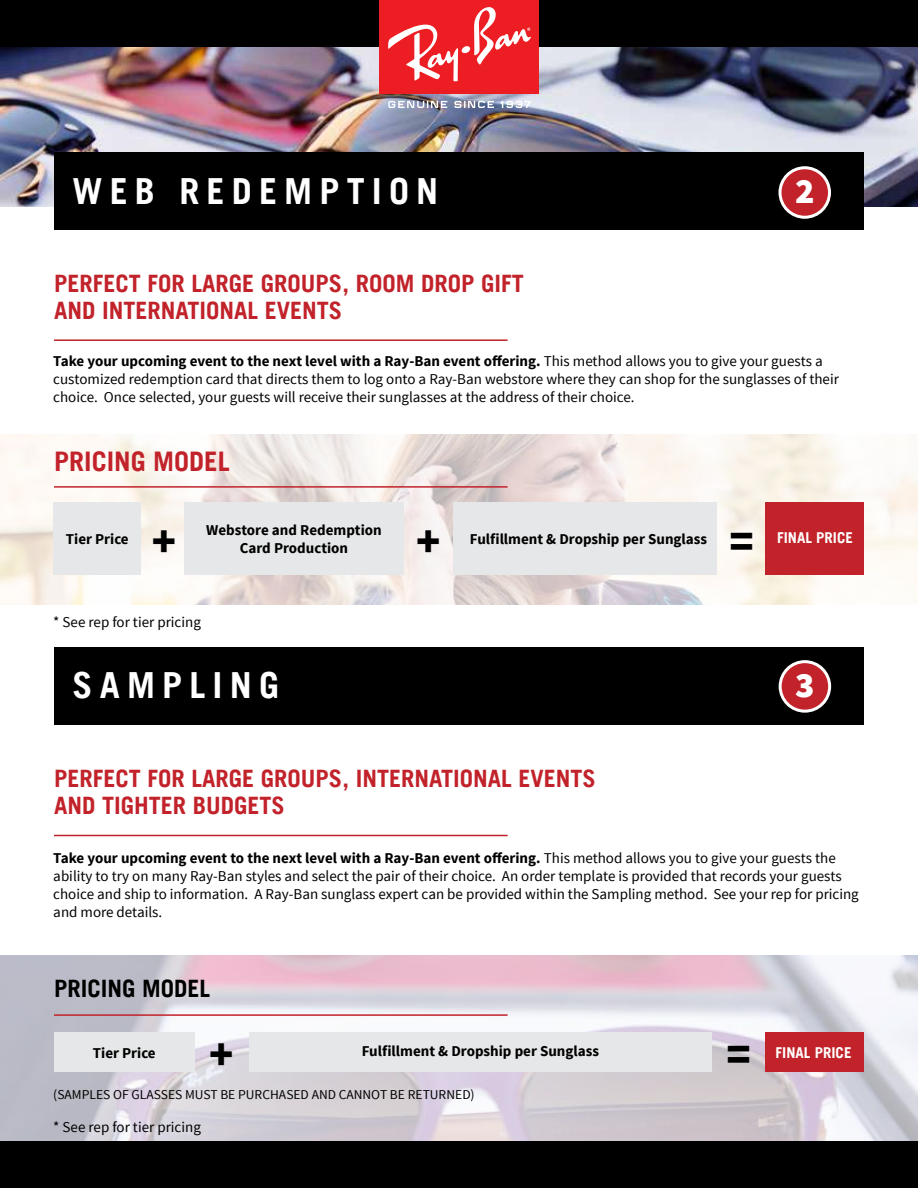
<style>
.page{position:relative;width:918px;height:1188px;background:#fff}
.page>*{position:absolute;margin:0;border:0;box-sizing:border-box;transform-origin:0 0}
.t1{font:900 45px "Source Sans Pro";color:#000}
.t2{font:700 36px "Trade Gothic LT";letter-spacing:.2em;color:#fff}
.t3{font:900 36px "Source Sans Pro";color:#fff}
.t4{font:700 27px "Trade Gothic LT";color:#c2222a}
.t5{font:700 24px/27px "Trade Gothic LT";color:#c2222a}
.t6{font:700 24px "Trade Gothic LT";color:#000}
.t7{font:15px/18px "Source Sans Pro";color:#000}
.t8{font:700 15px/18px "Source Sans Pro";color:#000;text-align:center}
.t9{font:700 15px "Trade Gothic LT";color:#fff}
.t10{font:13.5px "Source Sans Pro";color:#000}
.s1{font-weight:700}
</style>
<div class="page">
<img style="left:0;top:435px;width:918px;height:169px">
<img style="left:0;top:956px;width:918px;height:185px">
<div style="left:0;top:1141px;width:918px;height:47px;background:#000"></div>
<img style="left:0;top:47px;width:918px;height:160px">
<div style="left:54px;top:152px;width:810px;height:78px;background:#000"></div>
<div style="left:54px;top:648px;width:810px;height:77px;background:#000"></div>
<div style="left:780px;top:168px;width:50px;height:49px;background:#c2222a;border-radius:50%"></div>
<div style="left:779px;top:166px;width:52px;height:53px;border:3px solid #fff;border-radius:50%"></div>
<div style="left:780px;top:662px;width:50px;height:49px;background:#c2222a;border-radius:50%"></div>
<div style="left:779px;top:660px;width:52px;height:53px;border:3px solid #fff;border-radius:50%"></div>
<div style="left:184px;top:502px;width:220px;height:73px;background:#e6e7e8"></div>
<div style="left:453px;top:502px;width:263px;height:73px;background:#e6e7e8"></div>
<div style="left:53px;top:503px;width:88px;height:72px;background:#e6e7e8"></div>
<div style="left:766px;top:503px;width:98px;height:72px;background:#c2222a"></div>
<div style="left:766px;top:1032px;width:98px;height:40px;background:#c2222a"></div>
<hr style="left:54px;top:339px;width:454px;height:2px;background:#c2222a">
<hr style="left:54px;top:486px;width:454px;height:2px;background:#c2222a">
<hr style="left:54px;top:1014px;width:454px;height:2px;background:#c2222a">
<hr style="left:54px;top:835px;width:454px;height:1px;background:#c2222a">
<div style="left:54px;top:1032px;width:140px;height:40px;background:#e6e7e8"></div>
<div style="left:249px;top:1032px;width:463px;height:40px;background:#e6e7e8"></div>
<div style="left:0;top:0;width:918px;height:47px;background:#000"></div>
<div style="left:380px;top:0;width:159px;height:94px;background:#ed1d24"></div>
<div style="left:462px;top:46px;width:8px;height:7px;background:#fff;border-radius:3px"></div>
<svg style="left:474px;top:7px;width:57px;height:58px"></svg>
<svg style="left:388px;top:25px;width:70px;height:56px"></svg>
<svg style="left:388px;top:101px;width:59px;height:7px"></svg>
<svg style="left:454px;top:101px;width:40px;height:7px"></svg>
<svg style="left:500px;top:101px;width:31px;height:7px"></svg>
<h2 class="t2" style="left:73px;top:170px;width:367px">WEB REDEMPTION</h2>
<h3 class="t5" style="left:54px;top:270px;width:471px">PERFECT FOR LARGE GROUPS, ROOM DROP GIFT<br>AND INTERNATIONAL EVENTS</h3>
<h2 class="t3" style="left:795px;top:167px;width:21px">2</h2>
<p class="t7" style="left:53px;top:353px;width:787px"><span class="s1">Take your upcoming event to the next level with a Ray-Ban event offering.</span> This method allows you to give your guests a customized redemption card that directs them to log onto a Ray-Ban webstore where they can shop for the sunglasses of their choice. Once selected, your guests will receive their sunglasses at the address of their choice.</p>
<h3 class="t4" style="left:54px;top:445px;width:177px">PRICING MODEL</h3>
<p class="t8" style="left:206px;top:522px;width:177px">Webstore and Redemption<br>Card Production</p>
<p class="t8" style="left:66px;top:531px;width:64px">Tier Price</p>
<h1 class="t1" style="left:152px;top:511px;width:26px">+</h1>
<h1 class="t1" style="left:416px;top:511px;width:26px">+</h1>
<p class="t7" style="left:53px;top:613px;width:149px">* See rep for tier pricing</p>
<h2 class="t2" style="left:73px;top:663px;width:208px">SAMPLING</h2>
<p class="t8" style="left:470px;top:530px;width:239px">Fulfillment &amp; Dropship per Sunglass</p>
<h1 class="t1" style="left:730px;top:511px;width:26px">=</h1>
<p class="t9" style="left:777px;top:528px;width:77px">FINAL PRICE</p>
<h2 class="t3" style="left:795px;top:661px;width:21px">3</h2>
<h3 class="t5" style="left:54px;top:765px;width:543px">PERFECT FOR LARGE GROUPS, INTERNATIONAL EVENTS<br>AND TIGHTER BUDGETS</h3>
<p class="t7" style="left:53px;top:849px;width:807px"><span class="s1">Take your upcoming event to the next level with a Ray-Ban event offering.</span> This method allows you to give your guests the ability to try on many Ray-Ban styles and select the pair of their choice. An order template is provided that records your guests choice and ship to information. A Ray-Ban sunglass expert can be provided within the Sampling method. See your rep for pricing and more details.</p>
<h3 class="t6" style="left:54px;top:974px;width:158px">PRICING MODEL</h3>
<h1 class="t1" style="left:209px;top:1025px;width:26px">+</h1>
<p class="t8" style="left:93px;top:1044px;width:64px">Tier Price</p>
<p class="t8" style="left:362px;top:1043px;width:239px">Fulfillment &amp; Dropship per Sunglass</p>
<p class="t10" style="left:53px;top:1086px;width:423px">(SAMPLES OF GLASSES MUST BE PURCHASED AND CANNOT BE RETURNED)</p>
<p class="t7" style="left:53px;top:1118px;width:149px">* See rep for tier pricing</p>
<h1 class="t1" style="left:726px;top:1025px;width:26px">=</h1>
<p class="t9" style="left:776px;top:1043px;width:77px">FINAL PRICE</p>
</div>
